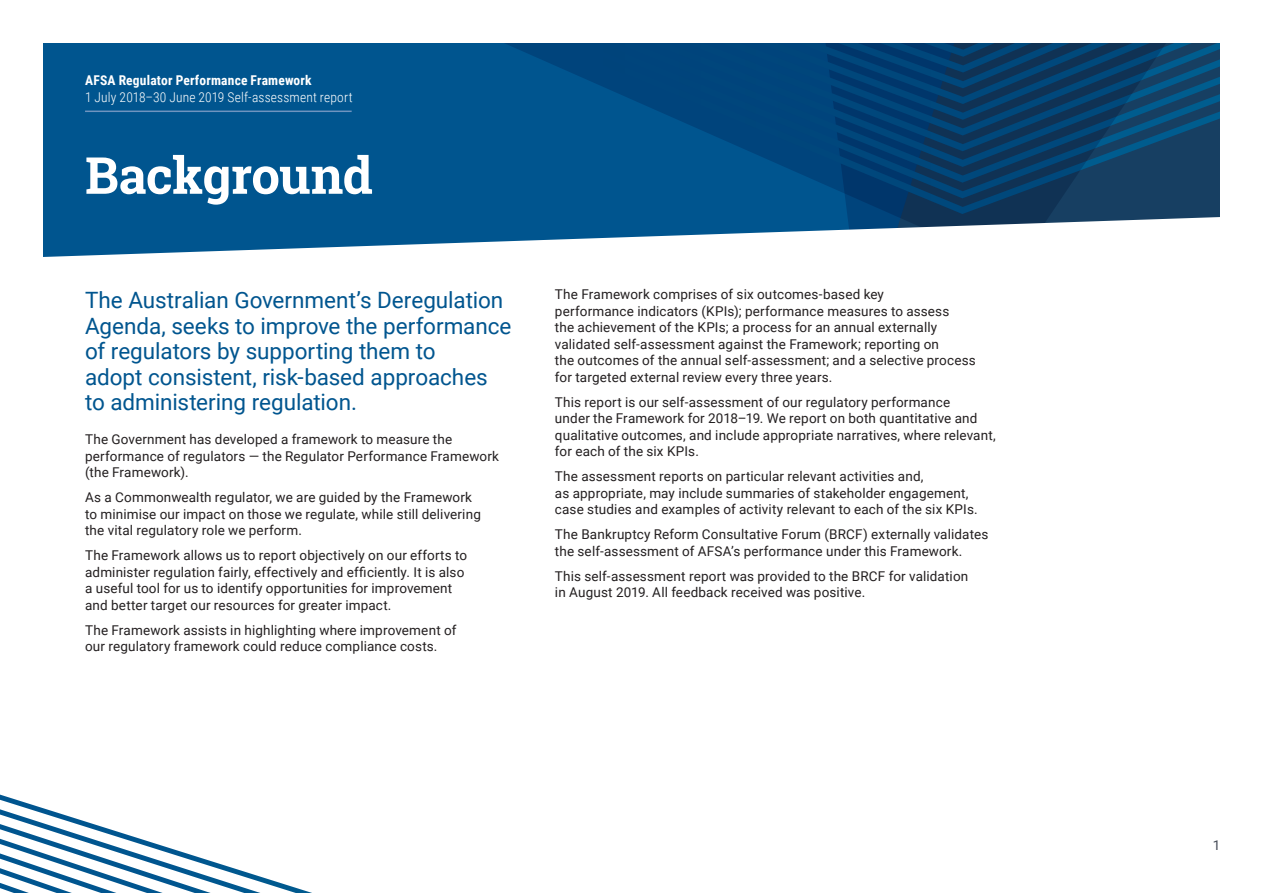
<style>
.page{position:relative;width:1263px;height:893px;background:#fff}
.page>*{position:absolute;margin:0;border:0;box-sizing:border-box;transform-origin:0 0}
.t1{font:700 51px "Roboto Slab";letter-spacing:-.015em;color:#fff}
.t2{font:22.5px/25.5px "Roboto";letter-spacing:-.005em;color:#00558f}
.t3{font:13.5px/16.5px "Roboto";letter-spacing:.01em;color:#231f20}
.t4{font:300 13.5px "Roboto Condensed";letter-spacing:.01em;color:#fff}
.t5{font:700 13.5px "Roboto Condensed";letter-spacing:.015em;color:#fff}
.t6{font:13.5px "Roboto";color:#444a55}
</style>
<div class="page">
<svg style="left:0;top:795px;width:312px;height:98px"></svg>
<div style="left:43px;top:43px;width:460px;height:174px;background:#00558f"></div>
<svg style="left:447px;top:43px;width:773px;height:171px;background:#02528a"></svg>
<svg style="left:477px;top:43px;width:743px;height:155px;background:#0a4b79"></svg>
<svg style="left:503px;top:43px;width:675px;height:174px;background:#044577"></svg>
<hr style="left:85px;top:111px;width:267px;height:1px;background:#6f94bf">
<svg style="left:43px;top:217px;width:1177px;height:40px"></svg>
<p class="t5" style="left:85px;top:71px;width:228px">AFSA Regulator Performance Framework</p>
<p class="t4" style="left:85px;top:87px;width:269px">1 July 2018–30 June 2019 Self-assessment report</p>
<h1 class="t1" style="left:85px;top:140px;width:289px">Background</h1>
<h2 class="t2" style="left:85px;top:287px;width:428px">The Australian Government’s Deregulation Agenda, seeks to improve the performance of regulators by supporting them to<br>adopt consistent, risk-based approaches to administering regulation.</h2>
<p class="t3" style="left:85px;top:430px;width:415px">The Government has developed a framework to measure the performance of regulators — the Regulator Performance Framework (the Framework).</p>
<p class="t3" style="left:85px;top:488px;width:397px">As a Commonwealth regulator, we are guided by the Framework to minimise our impact on those we regulate, while still delivering the vital regulatory role we perform.</p>
<p class="t3" style="left:85px;top:546px;width:384px">The Framework allows us to report objectively on our efforts to administer regulation fairly, effectively and efficiently. It is also a useful tool for us to identify opportunities for improvement and better target our resources for greater impact.</p>
<p class="t3" style="left:85px;top:621px;width:373px">The Framework assists in highlighting where improvement of our regulatory framework could reduce compliance costs.</p>
<p class="t3" style="left:555px;top:285px;width:422px">The Framework comprises of six outcomes-based key<br>performance indicators (KPIs); performance measures to assess<br>the achievement of the KPIs; a process for an annual externally validated self-assessment against the Framework; reporting on<br>the outcomes of the annual self-assessment; and a selective process for targeted external review every three years.</p>
<p class="t3" style="left:555px;top:393px;width:442px">This report is our self-assessment of our regulatory performance<br>under the Framework for 2018–19. We report on both quantitative and qualitative outcomes, and include appropriate narratives, where relevant, for each of the six KPIs.</p>
<p class="t3" style="left:555px;top:467px;width:424px">The assessment reports on particular relevant activities and,<br>as appropriate, may include summaries of stakeholder engagement, case studies and examples of activity relevant to each of the six KPIs.</p>
<p class="t3" style="left:555px;top:525px;width:435px">The Bankruptcy Reform Consultative Forum (BRCF) externally validates the self-assessment of AFSA’s performance under this Framework.</p>
<p class="t3" style="left:555px;top:567px;width:415px">This self-assessment report was provided to the BRCF for validation in August 2019. All feedback received was positive.</p>
<p class="t6" style="left:1213px;top:836px;width:9px">1</p>
</div>
